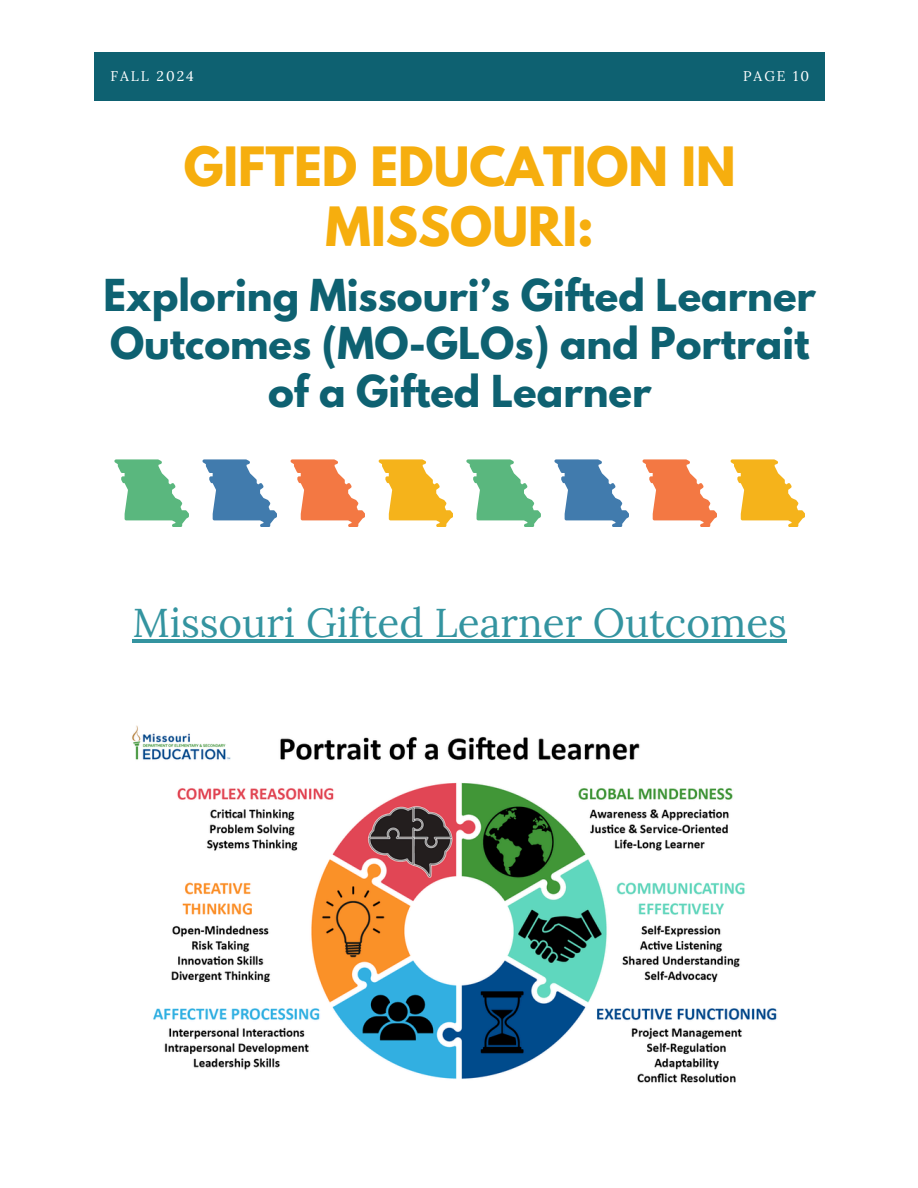
<style>
.page{position:relative;width:918px;height:1188px;background:#fff}
.page>*{position:absolute;margin:0;border:0;box-sizing:border-box;transform-origin:0 0}
.t1{font:700 48px/59.6px "League Spartan";color:#f6ae0e;text-align:center}
.t2{font:40.5px "Lora";color:#3494a0}
.t3{font:700 39px/48.2px "League Spartan";color:#0e6171;text-align:center}
.t4{font:13.95px "Lora";letter-spacing:.14em;color:#fff}
</style>
<div class="page">
<div style="left:95px;top:53px;width:730px;height:47px;background:#0e6171"></div>
<img style="left:132px;top:725px;width:645px;height:358px">
<svg style="left:202px;top:459px;width:75px;height:68px"></svg>
<svg style="left:291px;top:459px;width:74px;height:68px"></svg>
<svg style="left:379px;top:459px;width:74px;height:68px"></svg>
<svg style="left:466px;top:459px;width:75px;height:68px"></svg>
<svg style="left:554px;top:459px;width:75px;height:68px"></svg>
<svg style="left:114px;top:459px;width:75px;height:68px"></svg>
<svg style="left:643px;top:459px;width:74px;height:68px"></svg>
<svg style="left:731px;top:459px;width:74px;height:68px"></svg>
<hr style="left:133px;top:639px;width:654px;height:3px;background:#3494a0">
<h1 class="t4" style="left:111px;top:67px;width:85px">FALL 2024</h1>
<h2 class="t4" style="left:743px;top:67px;width:67px">PAGE 10</h2>
<p class="t1" style="left:184px;top:143px;width:554px">GIFTED EDUCATION IN<br>MISSOURI:</p>
<p class="t3" style="left:104px;top:276px;width:714px">Exploring Missouri’s Gifted Learner<br>Outcomes (MO-GLOs) and Portrait of a Gifted Learner</p>
<p class="t2" style="left:133px;top:596px;width:656px">Missouri Gifted Learner Outcomes</p>
</div>
